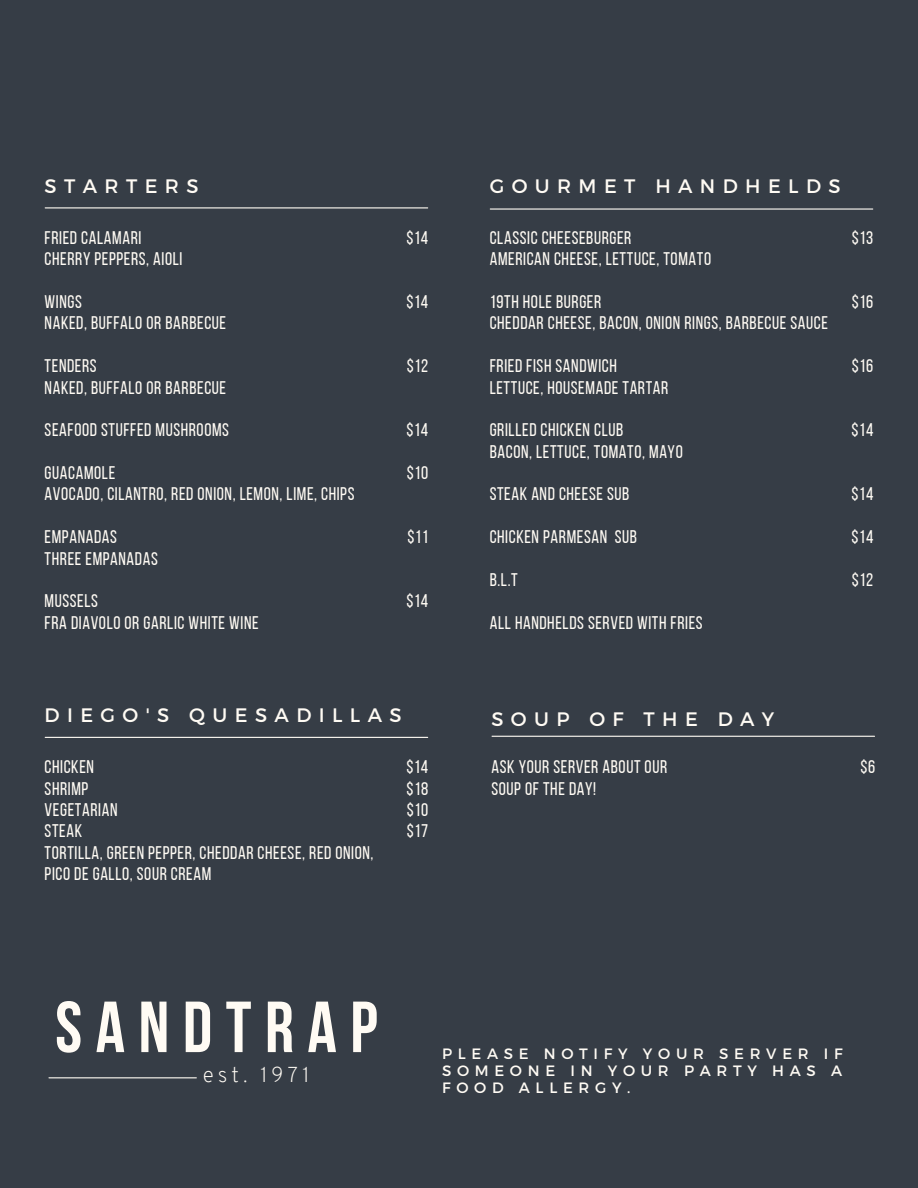
<style>
.page{position:relative;width:918px;height:1188px;background:#363d46}
.page>*{position:absolute;margin:0;border:0;box-sizing:border-box;transform-origin:0 0}
.t1{font:700 72.15px "Bebas Neue";letter-spacing:.185em;color:#fffbf4}
.t2{font:200 21px "Overpass";letter-spacing:.185em;color:#fffbf4}
.t3{font:19.5px "Montserrat";letter-spacing:.38em;color:#fffbf4}
.t4{font:18.3px/21.3px "Bebas Neue";letter-spacing:.035em;color:#fffbf4}
.t5{font:15px/16.8px "Montserrat";letter-spacing:.38em;color:#fffbf4;text-align:justify}
</style>
<div class="page">
<hr style="left:49px;top:1077px;width:147px;height:1px;background:#fffbf4">
<hr style="left:45px;top:207px;width:383px;height:1px;background:#fffbf4">
<hr style="left:45px;top:737px;width:383px;height:1px;background:#fffbf4">
<hr style="left:490px;top:208px;width:383px;height:2px;background:#fffbf4">
<hr style="left:492px;top:736px;width:383px;height:1px;background:#fffbf4">
<p class="t3" style="left:45px;top:173px;width:155px">STARTERS</p>
<p class="t4" style="left:45px;top:229px;width:98px">FRIED CALAMARI</p>
<p class="t4" style="left:45px;top:250px;width:139px">CHERRY PEPPERS, AIOLI</p>
<p class="t4" style="left:45px;top:293px;width:39px">WINGS</p>
<p class="t4" style="left:45px;top:314px;width:183px">NAKED, BUFFALO OR BARBECUE</p>
<p class="t4" style="left:45px;top:357px;width:54px">TENDERS</p>
<p class="t4" style="left:45px;top:378px;width:183px">NAKED, BUFFALO OR BARBECUE</p>
<p class="t4" style="left:45px;top:421px;width:186px">SEAFOOD STUFFED MUSHROOMS</p>
<p class="t4" style="left:45px;top:464px;width:72px">GUACAMOLE</p>
<p class="t4" style="left:45px;top:485px;width:311px">AVOCADO, CILANTRO, RED ONION, LEMON, LIME, CHIPS</p>
<p class="t4" style="left:45px;top:528px;width:74px">EMPANADAS</p>
<p class="t4" style="left:45px;top:549px;width:115px">THREE EMPANADAS</p>
<p class="t4" style="left:45px;top:592px;width:55px">MUSSELS</p>
<p class="t4" style="left:45px;top:613px;width:216px">FRA DIAVOLO OR GARLIC WHITE WINE</p>
<p class="t4" style="left:407px;top:229px;width:23px">$14</p>
<p class="t4" style="left:407px;top:293px;width:23px">$14</p>
<p class="t4" style="left:407px;top:357px;width:23px">$12</p>
<p class="t4" style="left:407px;top:421px;width:23px">$14</p>
<p class="t4" style="left:407px;top:464px;width:23px">$10</p>
<p class="t4" style="left:408px;top:528px;width:22px">$11</p>
<p class="t4" style="left:407px;top:592px;width:23px">$14</p>
<p class="t3" style="left:490px;top:173px;width:352px">GOURMET HANDHELDS</p>
<p class="t4" style="left:490px;top:229px;width:143px">CLASSIC CHEESEBURGER</p>
<p class="t4" style="left:490px;top:250px;width:223px">AMERICAN CHEESE, LETTUCE, TOMATO</p>
<p class="t4" style="left:490px;top:293px;width:113px">19TH HOLE BURGER</p>
<p class="t4" style="left:490px;top:314px;width:340px">CHEDDAR CHEESE, BACON, ONION RINGS, BARBECUE SAUCE</p>
<p class="t4" style="left:490px;top:357px;width:129px">FRIED FISH SANDWICH</p>
<p class="t4" style="left:490px;top:378px;width:180px">LETTUCE, HOUSEMADE TARTAR</p>
<p class="t4" style="left:490px;top:421px;width:135px">GRILLED CHICKEN CLUB</p>
<p class="t4" style="left:490px;top:442px;width:195px">BACON, LETTUCE, TOMATO, MAYO</p>
<p class="t4" style="left:490px;top:485px;width:141px">STEAK AND CHEESE SUB</p>
<p class="t4" style="left:490px;top:528px;width:149px">CHICKEN PARMESAN SUB</p>
<p class="t4" style="left:490px;top:571px;width:30px">B.L.T</p>
<p class="t4" style="left:490px;top:613px;width:215px">ALL HANDHELDS SERVED WITH FRIES</p>
<p class="t4" style="left:852px;top:229px;width:23px">$13</p>
<p class="t4" style="left:852px;top:293px;width:23px">$16</p>
<p class="t4" style="left:852px;top:357px;width:23px">$16</p>
<p class="t4" style="left:852px;top:421px;width:23px">$14</p>
<p class="t4" style="left:852px;top:485px;width:23px">$14</p>
<p class="t4" style="left:852px;top:528px;width:23px">$14</p>
<p class="t4" style="left:852px;top:571px;width:23px">$12</p>
<p class="t3" style="left:45px;top:703px;width:359px">DIEGO'S QUESADILLAS</p>
<p class="t4" style="left:45px;top:758px;width:51px">CHICKEN</p>
<p class="t4" style="left:45px;top:780px;width:45px">SHRIMP</p>
<p class="t4" style="left:45px;top:801px;width:74px">VEGETARIAN</p>
<p class="t4" style="left:45px;top:822px;width:39px">STEAK</p>
<p class="t4" style="left:45px;top:844px;width:330px">TORTILLA, GREEN PEPPER, CHEDDAR CHEESE, RED ONION,<br>PICO DE GALLO, SOUR CREAM</p>
<p class="t4" style="left:407px;top:758px;width:23px">$14</p>
<p class="t4" style="left:407px;top:780px;width:23px">$18</p>
<p class="t4" style="left:407px;top:801px;width:23px">$10</p>
<p class="t4" style="left:407px;top:822px;width:23px">$17</p>
<p class="t3" style="left:491px;top:706px;width:284px">SOUP OF THE DAY</p>
<p class="t4" style="left:491px;top:758px;width:177px">ASK YOUR SERVER ABOUT OUR</p>
<p class="t4" style="left:491px;top:780px;width:106px">SOUP OF THE DAY!</p>
<p class="t4" style="left:860px;top:758px;width:16px">$6</p>
<p class="t1" style="left:55px;top:998px;width:324px">SANDTRAP</p>
<p class="t2" style="left:203px;top:1066px;width:108px">est. 1971</p>
<p class="t5" style="left:442px;top:1045px;width:402px">PLEASE NOTIFY YOUR SERVER IF SOMEONE IN YOUR PARTY HAS A FOOD ALLERGY.</p>
</div>
